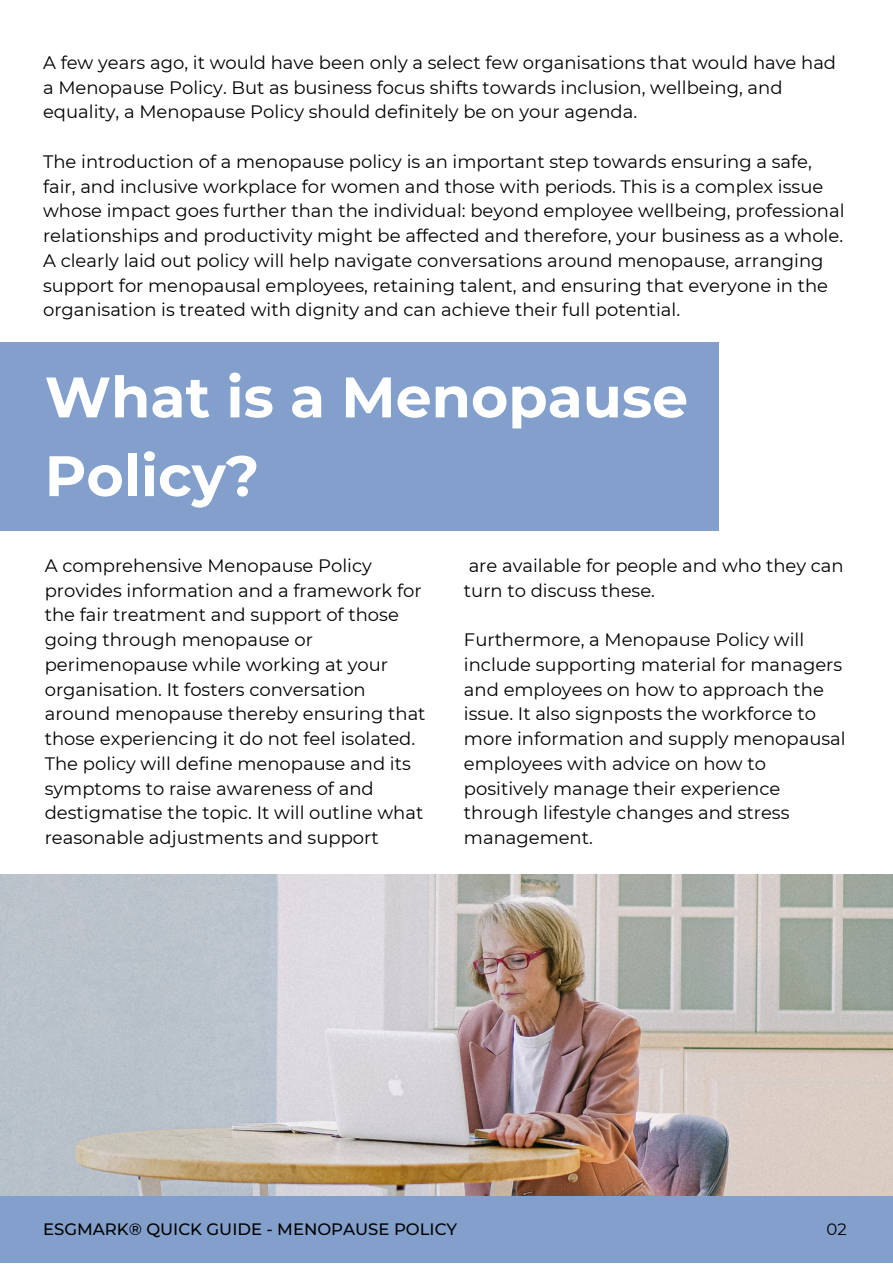
<style>
.page{position:relative;width:893px;height:1264px;background:#fff}
.page>*{position:absolute;margin:0;border:0;box-sizing:border-box;transform-origin:0 0}
.t1{font:700 57px/78.8px "Montserrat";color:#fff}
.t2{font:18px/24.8px "Montserrat";color:#000}
.t3{font:500 16.5px "Montserrat";color:#000}
.t4{font:16.5px "Montserrat";color:#000}
.t5{font:700 16.5px "Nunito";color:#000}
</style>
<div class="page">
<div style="left:0;top:341px;width:718px;height:189px;background:#83a0cc"></div>
<img style="left:0;top:875px;width:892px;height:321px">
<div style="left:0;top:1196px;width:892px;height:66px;background:#83a0cc"></div>
<p class="t2" style="left:43px;top:50px;width:794px">A few years ago, it would have been only a select few organisations that would have had a Menopause Policy. But as business focus shifts towards inclusion, wellbeing, and equality, a Menopause Policy should definitely be on your agenda.</p>
<p class="t2" style="left:43px;top:149px;width:802px">The introduction of a menopause policy is an important step towards ensuring a safe, fair, and inclusive workplace for women and those with periods. This is a complex issue whose impact goes further than the individual: beyond employee wellbeing, professional relationships and productivity might be affected and therefore, your business as a whole.<br>A clearly laid out policy will help navigate conversations around menopause, arranging support for menopausal employees, retaining talent, and ensuring that everyone in the organisation is treated with dignity and can achieve their full potential.</p>
<p class="t1" style="left:45px;top:357px;width:644px">What is a Menopause<br>Policy?</p>
<p class="t2" style="left:45px;top:553px;width:382px">A comprehensive Menopause Policy provides information and a framework for the fair treatment and support of those going through menopause or perimenopause while working at your organisation. It fosters conversation around menopause thereby ensuring that those experiencing it do not feel isolated.<br>The policy will define menopause and its symptoms to raise awareness of and destigmatise the topic. It will outline what reasonable adjustments and support</p>
<p class="t2" style="left:464px;top:553px;width:381px">are available for people and who they can turn to discuss these.</p>
<p class="t2" style="left:464px;top:627px;width:383px">Furthermore, a Menopause Policy will include supporting material for managers and employees on how to approach the issue. It also signposts the workforce to more information and supply menopausal employees with advice on how to positively manage their experience through lifestyle changes and stress management.</p>
<p class="t5" style="left:831px;top:1217px;width:11px">4</p>
<p class="t3" style="left:43px;top:1218px;width:415px">ESGMARK® QUICK GUIDE - MENOPAUSE POLICY</p>
<p class="t4" style="left:826px;top:1218px;width:22px">02</p>
</div>
